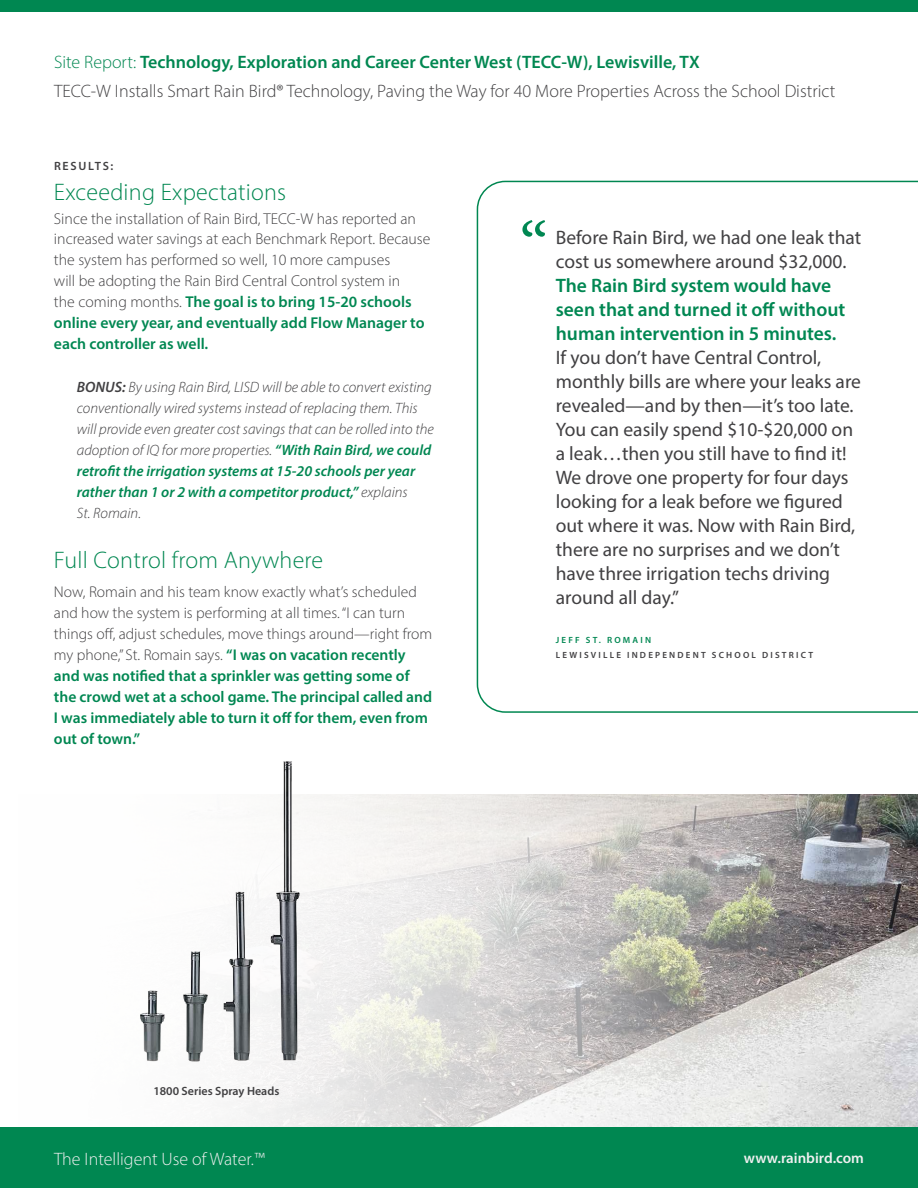
<style>
.page{position:relative;width:918px;height:1188px;background:#fff}
.page>*{position:absolute;margin:0;border:0;box-sizing:border-box;transform-origin:0 0}
.t1{font:72px "Minion Pro";color:#008752}
.t2{font:300 24px "Myriad Pro";letter-spacing:.01em;color:#008751}
.t3{font:19.5px/24px "Myriad Pro";color:#414042}
.t4{font:600 19.5px/24px "Myriad Pro";color:#008752}
.t5{font:300 18px "Myriad Pro";color:#414042}
.t6{font:600 18px "Myriad Pro";color:#008751}
.t7{font:300 18px "Myriad Pro";color:#f0f0f0}
.t8{font:300 15.75px/21px "Myriad Pro";color:#414042}
.t9{font:600 15.6px/21px "Myriad Pro";color:#008752}
.t10{font:italic 300 15px/21px "Myriad Pro";color:#414042}
.t11{font:600 15px "Myriad Pro";color:#f0f0f0}
.t12{font:600 12px "Myriad Pro";color:#414042}
.t13{font:600 12px "Myriad Pro";letter-spacing:.145em;color:#414042}
.t14{font:600 9px "Myriad Pro";letter-spacing:.245em;color:#414042}
.t15{font:600 9px "Myriad Pro";letter-spacing:.245em;color:#008752}
.s1{font-weight:300}
.s2{font-weight:600;color:#008752}
.s3{font-weight:600}
.s4{font-weight:300;color:#414042}
</style>
<div class="page">
<svg style="left:0;top:794px;width:918px;height:334px"></svg>
<div style="left:0;top:1128px;width:918px;height:60px;background:#008751"></div>
<div style="left:0;top:0;width:918px;height:12px;background:#008751"></div>
<svg style="left:477px;top:181px;width:441px;height:532px"></svg>
<img style="left:64px;top:761px;width:317px;height:311px">
<p class="t6" style="left:54px;top:50px;width:647px"><span class="s1">Site Report:</span> Technology, Exploration and Career Center West (TECC-W), Lewisville, TX</p>
<p class="t5" style="left:54px;top:80px;width:783px">TECC-W Installs Smart Rain Bird® Technology, Paving the Way for 40 More Properties Across the School District</p>
<p class="t13" style="left:54px;top:158px;width:61px">RESULTS:</p>
<p class="t2" style="left:54px;top:177px;width:234px">Exceeding Expectations</p>
<p class="t8" style="left:54px;top:208px;width:378px">Since the installation of Rain Bird, TECC-W has reported an increased water savings at each Benchmark Report. Because the system has performed so well, 10 more campuses<br>will be adopting the Rain Bird Central Control system in<br>the coming months. <span class="s2">The goal is to bring 15-20 schools online every year, and eventually add Flow Manager to each controller as well.</span></p>
<p class="t10" style="left:77px;top:377px;width:358px"><span class="s3">BONUS:</span> By using Rain Bird, LISD will be able to convert existing conventionally wired systems instead of replacing them. This will provide even greater cost savings that can be rolled into the adoption of IQ for more properties. <span class="s2">“With Rain Bird, we could retrofit the irrigation systems at 15-20 schools per year rather than 1 or 2 with a competitor product,”</span> explains<br>St. Romain.</p>
<p class="t2" style="left:54px;top:546px;width:271px">Full Control from Anywhere</p>
<p class="t9" style="left:54px;top:580px;width:380px"><span class="s4">Now, Romain and his team know exactly what’s scheduled and how the system is performing at all times. “I can turn things off, adjust schedules, move things around—right from my phone,” St. Romain says.</span> “I was on vacation recently and was notified that a sprinkler was getting some of the crowd wet at a school game. The principal called and I was immediately able to turn it off for them, even from out of town.”</p>
<h1 class="t1" style="left:519px;top:200px;width:30px">“</h1>
<p class="t3" style="left:556px;top:225px;width:307px">Before Rain Bird, we had one leak that cost us somewhere around $32,000.</p>
<p class="t4" style="left:556px;top:273px;width:291px">The Rain Bird system would have seen that and turned it off without human intervention in 5 minutes.</p>
<p class="t3" style="left:556px;top:345px;width:307px">If you don’t have Central Control, monthly bills are where your leaks are revealed—and by then—it’s too late.<br>You can easily spend $10-$20,000 on a leak…then you still have to find it!<br>We drove one property for four days looking for a leak before we figured out where it was. Now with Rain Bird, there are no surprises and we don’t have three irrigation techs driving around all day.”</p>
<p class="t15" style="left:556px;top:634px;width:97px">JEFF ST. ROMAIN</p>
<p class="t14" style="left:556px;top:649px;width:259px">LEWISVILLE INDEPENDENT SCHOOL DISTRICT</p>
<p class="t12" style="left:153px;top:1083px;width:127px">1800 Series Spray Heads</p>
<p class="t7" style="left:54px;top:1148px;width:212px">The Intelligent Use of Water.™</p>
<p class="t11" style="left:744px;top:1149px;width:122px">www.rainbird.com</p>
</div>
